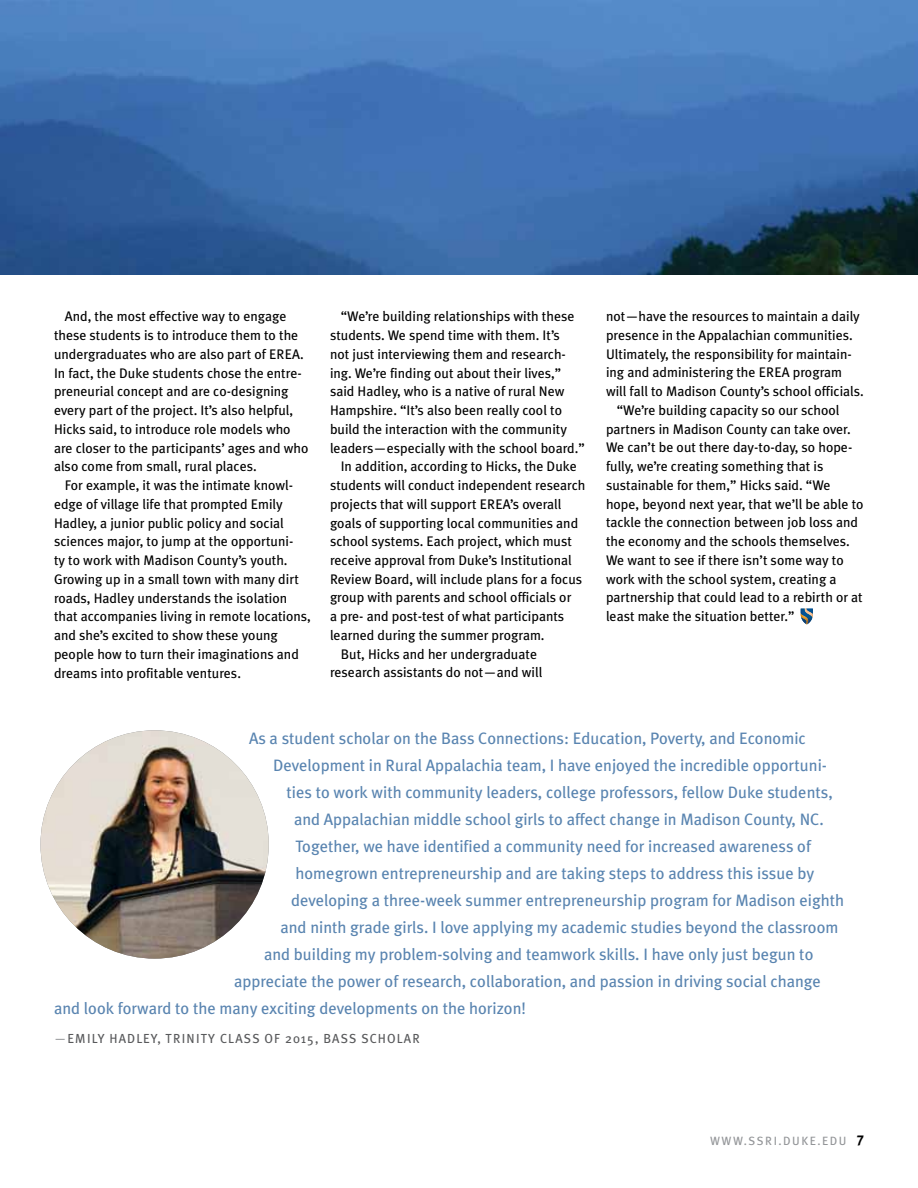
<style>
.page{position:relative;width:918px;height:1188px;background:#fff}
.page>*{position:absolute;margin:0;border:0;box-sizing:border-box;transform-origin:0 0}
.t1{font:16.5px "Meta Plus";color:#5984b0}
.t2{font:13.8px/18.8px "Meta Plus";color:#000}
.t3{font:13.2px "Meta Plus";letter-spacing:.08em;color:#58595b}
.t4{font:12px "Meta Plus Book Caps";letter-spacing:.125em;color:#939598}
.s1{color:#96989a}
.s2{font-family:"Meta Plus Bold Caps";font-size:14.25px;color:#000}
</style>
<div class="page">
<img style="left:801px;top:609px;width:11px;height:15px">
<img style="left:40px;top:730px;width:229px;height:229px;border-radius:114px">
<img style="left:0;top:0;width:918px;height:274px">
<p class="t2" style="left:54px;top:307px;width:256px;text-indent:11px">And, the most effective way to engage these students is to introduce them to the undergraduates who are also part of EREA.<br>In fact, the Duke students chose the entre&shy;preneurial concept and are co-designing every part of the project. It’s also helpful, Hicks said, to introduce role models who are closer to the participants’ ages and who also come from small, rural places.</p>
<p class="t2" style="left:54px;top:476px;width:258px;text-indent:11px">For example, it was the intimate knowl&shy;edge of village life that prompted Emily Hadley, a junior public policy and social sciences major, to jump at the opportuni-<br>ty to work with Madison County’s youth.<br>Growing up in a small town with many dirt roads, Hadley understands the isolation that accompanies living in remote locations, and she’s excited to show these young people how to turn their imaginations and dreams into profitable ventures.</p>
<p class="t2" style="left:341px;top:307px;width:235px">“We’re building relationships with these</p>
<p class="t2" style="left:330px;top:326px;width:231px">students. We spend time with them. It’s</p>
<p class="t2" style="left:330px;top:345px;width:237px">not just interviewing them and research-</p>
<p class="t2" style="left:330px;top:363px;width:233px">ing. We’re finding out about their lives,”</p>
<p class="t2" style="left:330px;top:382px;width:236px">said Hadley, who is a native of rural New</p>
<p class="t2" style="left:330px;top:401px;width:234px">Hampshire. “It’s also been really cool to</p>
<p class="t2" style="left:330px;top:419px;width:239px">build the interaction with the community</p>
<p class="t2" style="left:330px;top:438px;width:256px">leaders—especially with the school board.”</p>
<p class="t2" style="left:341px;top:457px;width:238px">In addition, according to Hicks, the Duke</p>
<p class="t2" style="left:330px;top:476px;width:257px">students will conduct independent research</p>
<p class="t2" style="left:330px;top:494px;width:233px">projects that will support EREA’s overall</p>
<p class="t2" style="left:330px;top:513px;width:250px">goals of supporting local communities and</p>
<p class="t2" style="left:330px;top:532px;width:244px">school systems. Each project, which must</p>
<p class="t2" style="left:330px;top:551px;width:243px">receive approval from Duke’s Institutional</p>
<p class="t2" style="left:330px;top:569px;width:254px">Review Board, will include plans for a focus</p>
<p class="t2" style="left:330px;top:588px;width:243px">group with parents and school officials or</p>
<p class="t2" style="left:330px;top:607px;width:236px">a pre- and post-test of what participants</p>
<p class="t2" style="left:330px;top:626px;width:216px">learned during the summer program.</p>
<p class="t2" style="left:341px;top:644px;width:198px">But, Hicks and her undergraduate</p>
<p class="t2" style="left:330px;top:663px;width:214px">research assistants do not—and will</p>
<p class="t2" style="left:606px;top:307px;width:255px">not—have the resources to maintain a daily</p>
<p class="t2" style="left:606px;top:326px;width:248px">presence in the Appalachian communities.</p>
<p class="t2" style="left:606px;top:344px;width:247px">U ltimately, the responsibility for maintain-</p>
<p class="t2" style="left:606px;top:363px;width:238px">ing and administering the EREA program</p>
<p class="t2" style="left:606px;top:382px;width:259px">will fall to Madison County’s school officials.</p>
<p class="t2" style="left:617px;top:401px;width:224px">“We’re building capacity so our school</p>
<p class="t2" style="left:606px;top:419px;width:246px">partners in Madison County can take over.</p>
<p class="t2" style="left:606px;top:438px;width:248px">We can’t be out there day-to-day, so hope-</p>
<p class="t2" style="left:606px;top:457px;width:219px">fully, we’re creating something that is</p>
<p class="t2" style="left:606px;top:476px;width:226px">sustainable for them,” Hicks said. “We</p>
<p class="t2" style="left:606px;top:494px;width:259px">hope, beyond next year, that we’ll be able to</p>
<p class="t2" style="left:606px;top:513px;width:254px">tackle the connection between job loss and</p>
<p class="t2" style="left:606px;top:532px;width:245px">the economy and the schools themselves.</p>
<p class="t2" style="left:606px;top:551px;width:239px">We want to see if there isn’t some way to</p>
<p class="t2" style="left:606px;top:569px;width:232px">work with the school system, creating a</p>
<p class="t2" style="left:606px;top:588px;width:258px">partnership that could lead to a rebirth or at</p>
<p class="t2" style="left:606px;top:607px;width:190px">least make the situation better.”</p>
<p class="t1" style="left:249px;top:729px;width:558px">As a student scholar on the Bass Connections: Education, Poverty, and Economic</p>
<p class="t1" style="left:273px;top:756px;width:556px">Development in Rural Appalachia team, I have enjoyed the incredible opportuni-</p>
<p class="t1" style="left:287px;top:783px;width:548px">ties to work with community leaders, college professors, fellow Duke students,</p>
<p class="t1" style="left:294px;top:810px;width:531px">and Appalachian middle school girls to affect change in Madison County, NC.</p>
<p class="t1" style="left:296px;top:837px;width:517px">Together, we have identified a community need for increased awareness of</p>
<p class="t1" style="left:296px;top:864px;width:520px">homegrown entrepreneurship and are taking steps to address this issue by</p>
<p class="t1" style="left:291px;top:891px;width:555px">developing a three-week summer entrepreneurship program for Madison eighth</p>
<p class="t1" style="left:281px;top:918px;width:560px">and ninth grade girls. I love applying my academic studies beyond the classroom</p>
<p class="t1" style="left:264px;top:945px;width:551px">and building my problem-solving and teamwork skills. I have only just begun to</p>
<p class="t1" style="left:234px;top:972px;width:588px">appreciate the power of research, collaboration, and passion in driving social change</p>
<p class="t1" style="left:54px;top:999px;width:473px">and look forward to the many exciting developments on the horizon!</p>
<p class="t3" style="left:54px;top:1031px;width:74px"><span class="s1">—</span>Emily Hadle</p>
<p class="t3" style="left:151px;top:1031px;width:30px">y, Trinit</p>
<p class="t3" style="left:208px;top:1031px;width:29px">y Class</p>
<p class="t3" style="left:265px;top:1031px;width:77px">of 2015, Bass</p>
<p class="t3" style="left:361px;top:1031px;width:18px">Scholar</p>
<p class="t4" style="left:710px;top:1134px;width:155px">WWW.SSRI.DUKE.EDU <span class="s2">7</span></p>
</div>
